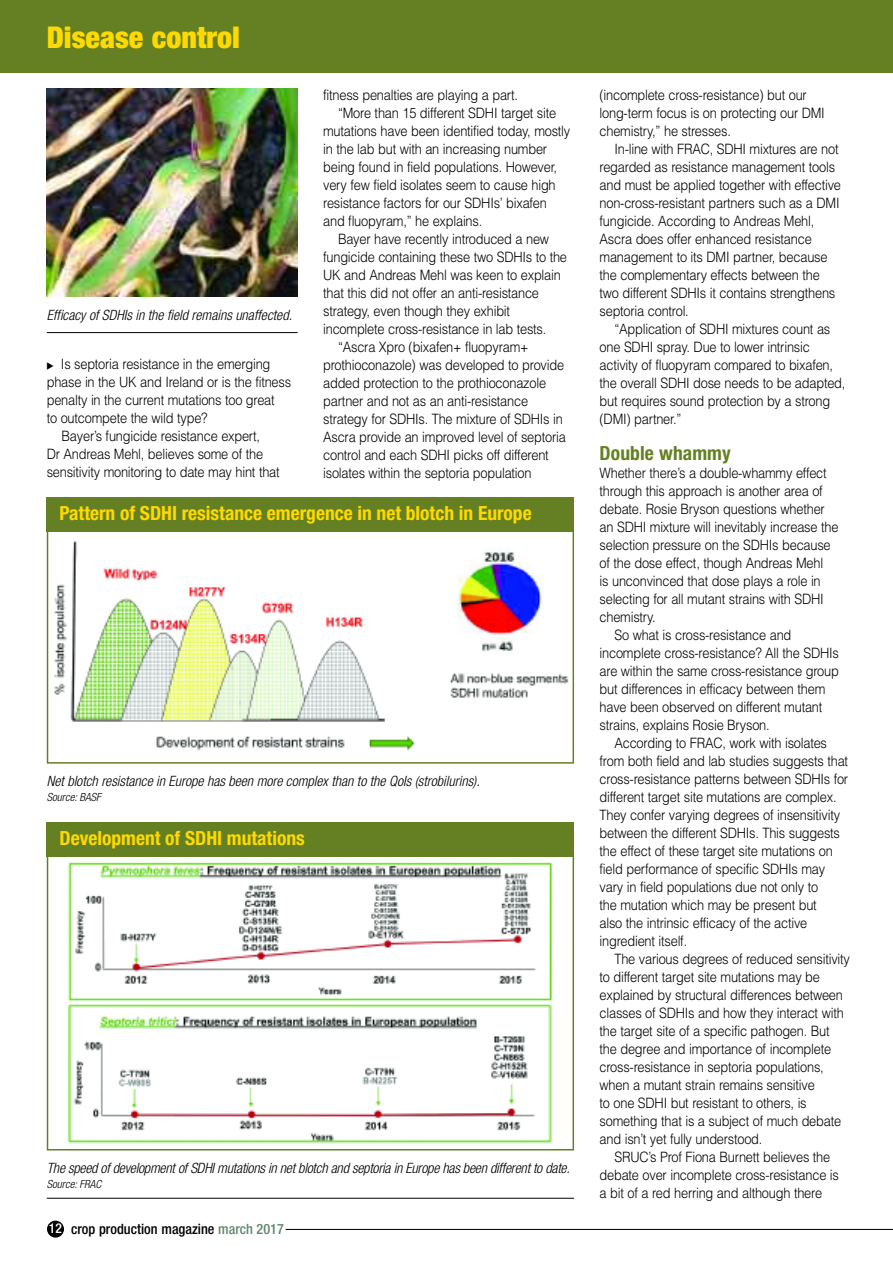
<style>
.page{position:relative;width:893px;height:1263px;background:#fff}
.page>*{position:absolute;margin:0;border:0;box-sizing:border-box;transform-origin:0 0}
.t1{font:900 condensed 30px "Helvetica Neue";color:#ffd902}
.t2{font:700 condensed 19.5px "Helvetica Neue";color:#ffd902}
.t3{font:700 condensed 19.5px "Helvetica Neue";letter-spacing:.005em;color:#648022}
.t4{font:300 14.25px/18px "Helvetica";letter-spacing:-.015em;color:#000;scale:.9 1}
.t5{font:italic 300 condensed 14.25px "Helvetica Neue";color:#000}
.t6{font:500 condensed 14.25px "Helvetica Neue";color:#000}
.t7{font:italic 300 condensed 11.25px "Helvetica Neue";color:#000}
.s1{font-size:13.5px;color:#fff}
.s2{color:#60896c}
</style>
<div class="page">
<img style="left:47px;top:88px;width:251px;height:209px">
<hr style="left:47px;top:332px;width:251px;height:1px;background:#000">
<img style="left:67px;top:862px;width:485px;height:282px">
<div style="left:47px;top:854px;width:527px;height:296px;border:2px solid #648022"></div>
<img style="left:54px;top:540px;width:515px;height:211px">
<div style="left:47px;top:530px;width:527px;height:234px;border:2px solid #648022"></div>
<hr style="left:47px;top:1198px;width:527px;height:1px;background:#000">
<div style="left:0;top:0;width:893px;height:72px;background:#648022"></div>
<div style="left:47px;top:822px;width:527px;height:34px;background:#648022"></div>
<div style="left:47px;top:497px;width:527px;height:34px;background:#648022"></div>
<div style="left:47px;top:1220px;width:17px;height:17px;background:#000;border-radius:50%"></div>
<hr style="left:286px;top:1229px;width:607px;height:1px;background:#000">
<h1 class="t1" style="left:47px;top:27px;width:194px">Disease control</h1>
<p class="t5" style="left:47px;top:310px;width:247px">Efficacy of SDHIs in the field remains unaffected.</p>
<p class="t4" style="left:61px;top:355px;width:234px">Is septoria resistance in the emerging</p>
<p class="t4" style="left:47px;top:373px;width:273px">phase in the UK and Ireland or is the fitness</p>
<p class="t4" style="left:47px;top:391px;width:255px">penalty in the current mutations too great</p>
<p class="t4" style="left:47px;top:409px;width:180px">to outcompete the wild type?</p>
<p class="t4" style="left:62px;top:427px;width:222px">Bayer’s fungicide resistance expert,</p>
<p class="t4" style="left:47px;top:445px;width:242px">Dr Andreas Mehl, believes some of the</p>
<p class="t4" style="left:47px;top:463px;width:260px">sensitivity monitoring to date may hint that</p>
<p class="t4" style="left:323px;top:86px;width:218px">fitness penalties are playing a part.</p>
<p class="t4" style="left:338px;top:104px;width:244px">“More than 15 different SDHI target site</p>
<p class="t4" style="left:323px;top:122px;width:276px">mutations have been identified today, mostly</p>
<p class="t4" style="left:323px;top:140px;width:250px">in the lab but with an increasing number</p>
<p class="t4" style="left:323px;top:158px;width:262px">being found in field populations. However,</p>
<p class="t4" style="left:323px;top:176px;width:260px">very few field isolates seem to cause high</p>
<p class="t4" style="left:323px;top:194px;width:250px">resistance factors for our SDHIs’ bixafen</p>
<p class="t4" style="left:323px;top:212px;width:178px">and fluopyram,” he explains.</p>
<p class="t4" style="left:338px;top:230px;width:236px">Bayer have recently introduced a new</p>
<p class="t4" style="left:323px;top:248px;width:273px">fungicide containing these two SDHIs to the</p>
<p class="t4" style="left:323px;top:266px;width:266px">UK and Andreas Mehl was keen to explain</p>
<p class="t4" style="left:323px;top:284px;width:241px">that this did not offer an anti-resistance</p>
<p class="t4" style="left:323px;top:302px;width:209px">strategy, even though they exhibit</p>
<p class="t4" style="left:323px;top:320px;width:249px">incomplete cross-resistance in lab tests.</p>
<p class="t4" style="left:338px;top:338px;width:213px">“Ascra Xpro (bixafen+ fluopyram+</p>
<p class="t4" style="left:323px;top:356px;width:269px">prothioconazole) was developed to provide</p>
<p class="t4" style="left:323px;top:374px;width:249px">added protection to the prothioconazole</p>
<p class="t4" style="left:323px;top:392px;width:229px">partner and not as an anti-resistance</p>
<p class="t4" style="left:323px;top:410px;width:268px">strategy for SDHIs. The mixture of SDHIs in</p>
<p class="t4" style="left:323px;top:428px;width:271px">Ascra provide an improved level of septoria</p>
<p class="t4" style="left:323px;top:446px;width:252px">control and each SDHI picks off different</p>
<p class="t4" style="left:323px;top:464px;width:233px">isolates within the septoria population</p>
<h2 class="t2" style="left:60px;top:506px;width:474px">Pattern of SDHI resistance emergence in net blotch in Europe</h2>
<p class="t5" style="left:47px;top:776px;width:434px">Net blotch resistance in Europe has been more complex than to the QoIs (strobilurins).</p>
<p class="t7" style="left:47px;top:793px;width:56px">Source: BASF</p>
<h2 class="t2" style="left:60px;top:831px;width:247px">Development of SDHI mutations</h2>
<p class="t5" style="left:47px;top:1162px;width:525px">The speed of development of SDHI mutations in net blotch and septoria in Europe has been different to date.</p>
<p class="t7" style="left:47px;top:1179px;width:56px">Source: FRAC</p>
<p class="t6" style="left:49px;top:1224px;width:237px"><span class="s1">12</span> crop production magazine <span class="s2">march 2017</span></p>
<p class="t4" style="left:600px;top:86px;width:252px">(incomplete cross-resistance) but our long-term focus is on protecting our DMI chemistry,” he stresses.</p>
<p class="t4" style="left:600px;top:140px;width:270px;text-indent:15px">In-line with FRAC, SDHI mixtures are not regarded as resistance management tools and must be applied together with effective non-cross-resistant partners such as a DMI fungicide. According to Andreas Mehl, Ascra does offer enhanced resistance management to its DMI partner, because the complementary effects between the two different SDHIs it contains strengthens septoria control.</p>
<p class="t4" style="left:600px;top:320px;width:275px;text-indent:15px">“Application of SDHI mixtures count as one SDHI spray. Due to lower intrinsic activity of fluopyram compared to bixafen, the overall SDHI dose needs to be adapted, but requires sound protection by a strong (DMI) partner.”</p>
<h2 class="t3" style="left:600px;top:446px;width:133px">Double whammy</h2>
<p class="t4" style="left:600px;top:464px;width:254px">Whether there’s a double-whammy effect</p>
<p class="t4" style="left:600px;top:482px;width:250px">through this approach is another area of</p>
<p class="t4" style="left:600px;top:500px;width:252px">debate. Rosie Bryson questions whether</p>
<p class="t4" style="left:600px;top:518px;width:267px">an SDHI mixture will inevitably increase the</p>
<p class="t4" style="left:600px;top:536px;width:258px">selection pressure on the SDHIs because</p>
<p class="t4" style="left:600px;top:554px;width:250px">of the dose effect, though Andreas Mehl</p>
<p class="t4" style="left:600px;top:572px;width:247px">is unconvinced that dose plays a role in</p>
<p class="t4" style="left:600px;top:590px;width:251px">selecting for all mutant strains with SDHI</p>
<p class="t4" style="left:600px;top:608px;width:64px">chemistry.</p>
<p class="t4" style="left:614px;top:626px;width:198px">So what is cross-resistance and</p>
<p class="t4" style="left:600px;top:644px;width:267px">incomplete cross-resistance? All the SDHIs</p>
<p class="t4" style="left:600px;top:662px;width:267px">are within the same cross-resistance group</p>
<p class="t4" style="left:600px;top:680px;width:252px">but differences in efficacy between them</p>
<p class="t4" style="left:600px;top:698px;width:249px">have been observed on different mutant</p>
<p class="t4" style="left:600px;top:716px;width:191px">strains, explains Rosie Bryson.</p>
<p class="t4" style="left:614px;top:734px;width:238px">According to FRAC, work with isolates</p>
<p class="t4" style="left:600px;top:752px;width:278px">from both field and lab studies suggests that</p>
<p class="t4" style="left:600px;top:770px;width:278px">cross-resistance patterns between SDHIs for</p>
<p class="t4" style="left:600px;top:788px;width:265px">different target site mutations are complex.</p>
<p class="t4" style="left:600px;top:806px;width:269px">They confer varying degrees of insensitivity</p>
<p class="t4" style="left:600px;top:824px;width:269px">between the different SDHIs. This suggests</p>
<p class="t4" style="left:600px;top:842px;width:261px">the effect of these target site mutations on</p>
<p class="t4" style="left:600px;top:860px;width:252px">field performance of specific SDHIs may</p>
<p class="t4" style="left:600px;top:878px;width:244px">vary in field populations due not only to</p>
<p class="t4" style="left:600px;top:896px;width:243px">the mutation which may be present but</p>
<p class="t4" style="left:600px;top:914px;width:232px">also the intrinsic efficacy of the active</p>
<p class="t4" style="left:600px;top:932px;width:99px">ingredient itself.</p>
<p class="t4" style="left:614px;top:950px;width:263px">The various degrees of reduced sensitivity</p>
<p class="t4" style="left:600px;top:968px;width:246px">to different target site mutations may be</p>
<p class="t4" style="left:600px;top:986px;width:272px">explained by structural differences between</p>
<p class="t4" style="left:600px;top:1004px;width:273px">classes of SDHIs and how they interact with</p>
<p class="t4" style="left:600px;top:1022px;width:257px">the target site of a specific pathogen. But</p>
<p class="t4" style="left:600px;top:1040px;width:259px">the degree and importance of incomplete</p>
<p class="t4" style="left:600px;top:1058px;width:251px">cross-resistance in septoria populations,</p>
<p class="t4" style="left:600px;top:1076px;width:241px">when a mutant strain remains sensitive</p>
<p class="t4" style="left:600px;top:1094px;width:232px">to one SDHI but resistant to others, is</p>
<p class="t4" style="left:600px;top:1112px;width:270px">something that is a subject of much debate</p>
<p class="t4" style="left:600px;top:1130px;width:183px">and isn’t yet fully understood.</p>
<p class="t4" style="left:614px;top:1148px;width:241px">SRUC’s Prof Fiona Burnett believes the</p>
<p class="t4" style="left:600px;top:1166px;width:268px">debate over incomplete cross-resistance is</p>
<p class="t4" style="left:600px;top:1184px;width:249px">a bit of a red herring and although there</p>
</div>
